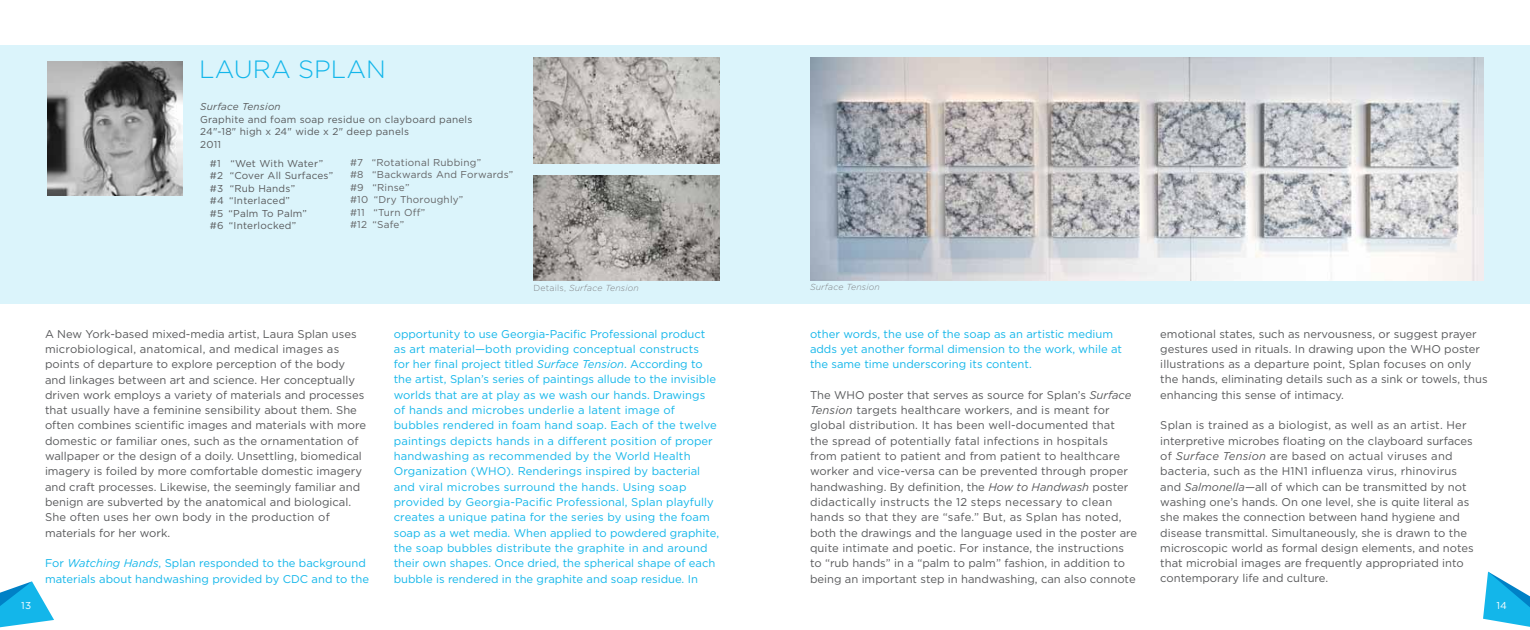
<style>
.page{position:relative;width:1530px;height:630px;background:#fff}
.page>*{position:absolute;margin:0;border:0;box-sizing:border-box;transform-origin:0 0}
.t1{font:300 25px "Gotham";color:#13b6ea}
.t2{font:11.25px/15.2px "Gotham";color:#58595b}
.t3{font:11.25px/15.2px "Gotham";color:#13b6ea}
.t4{font:10px/12.5px "Gotham";letter-spacing:.02em;color:#58595b}
.t5{font:10px/12.5px "Gotham";letter-spacing:.02em;color:#636466}
.t6{font:italic 10px "Gotham";letter-spacing:.02em;color:#58595b}
.t7{font:10px "Gotham";color:#fff}
.t8{font:italic 300 8.75px "Gotham";letter-spacing:.02em;color:#808285}
.s1{font-style:normal}
.s2{font-style:italic}
</style>
<div class="page">
<svg style="left:1483px;top:572px;width:47px;height:55px"></svg>
<svg style="left:0;top:581px;width:54px;height:46px"></svg>
<div style="left:0;top:45px;width:1530px;height:259px;background:#dbf4fb"></div>
<img style="left:810px;top:58px;width:673px;height:223px">
<img style="left:533px;top:58px;width:187px;height:105px">
<img style="left:533px;top:175px;width:187px;height:106px">
<img style="left:48px;top:62px;width:135px;height:133px">
<h1 class="t1" style="left:199px;top:56px;width:188px">LAURA SPLAN</h1>
<p class="t6" style="left:200px;top:101px;width:82px">Surface Tension</p>
<p class="t4" style="left:200px;top:113px;width:274px">Graphite and foam soap residue on clayboard panels<br>24"-18" high x 24" wide x 2" deep panels<br>2011</p>
<p class="t4" style="left:210px;top:157px;width:125px">#1 “Wet With Water” #2 “Cover All Surfaces” #3 “Rub Hands”<br>#4 “Interlaced”<br>#5 “Palm To Palm”<br>#6 “Interlocked”</p>
<p class="t5" style="left:350px;top:156px;width:165px">#7 “Rotational Rubbing”<br>#8 “Backwards And Forwards” #9 “Rinse”<br>#10 “Dry Thoroughly”<br>#11 “Turn Off”<br>#12 “Safe”</p>
<p class="t8" style="left:533px;top:283px;width:107px"><span class="s1">Details,</span> Surface Tension</p>
<p class="t8" style="left:810px;top:283px;width:71px">Surface Tension</p>
<p class="t2" style="left:45px;top:326px;width:323px">A New York-based mixed-media artist, Laura Splan uses microbiological, anatomical, and medical images as points of departure to explore perception of the body and linkages between art and science. Her conceptually driven work employs a variety of materials and processes that usually have a feminine sensibility about them. She often combines scientific images and materials with more domestic or familiar ones, such as the ornamentation of wallpaper or the design of a doily. Unsettling, biomedical imagery is foiled by more comfortable domestic imagery and craft processes. Likewise, the seemingly familiar and benign are subverted by the anatomical and biological.<br>She often uses her own body in the production of materials for her work.</p>
<p class="t3" style="left:45px;top:555px;width:326px">For <span class="s2">Watching Hands</span>, Splan responded to the background materials about handwashing provided by CDC and to the</p>
<p class="t3" style="left:394px;top:326px;width:327px">opportunity to use Georgia-Pacific Professional product as art material—both providing conceptual constructs<br>for her final project titled <span class="s2">Surface Tension</span>. According to the artist, Splan’s series of paintings allude to the invisible worlds that are at play as we wash our hands. Drawings of hands and microbes underlie a latent image of bubbles rendered in foam hand soap. Each of the twelve paintings depicts hands in a different position of proper handwashing as recommended by the World Health Organization (WHO). Renderings inspired by bacterial and viral microbes surround the hands. Using soap provided by Georgia-Pacific Professional, Splan playfully creates a unique patina for the series by using the foam soap as a wet media. When applied to powdered graphite, the soap bubbles distribute the graphite in and around their own shapes. Once dried, the spherical shape of each bubble is rendered in the graphite and soap residue. In</p>
<p class="t3" style="left:810px;top:326px;width:314px">other words, the use of the soap as an artistic medium adds yet another formal dimension to the work, while at the same time underscoring its content.</p>
<p class="t2" style="left:810px;top:387px;width:329px">The WHO poster that serves as source for Splan’s <span class="s2">Surface Tension</span> targets healthcare workers, and is meant for global distribution. It has been well-documented that<br>the spread of potentially fatal infections in hospitals from patient to patient and from patient to healthcare worker and vice-versa can be prevented through proper handwashing. By definition, the <span class="s2">How to Handwash</span> poster didactically instructs the 12 steps necessary to clean hands so that they are “safe.” But, as Splan has noted, both the drawings and the language used in the poster are quite intimate and poetic. For instance, the instructions to “rub hands” in a “palm to palm” fashion, in addition to being an important step in handwashing, can also connote</p>
<p class="t2" style="left:1160px;top:326px;width:329px">emotional states, such as nervousness, or suggest prayer gestures used in rituals. In drawing upon the WHO poster illustrations as a departure point, Splan focuses on only the hands, eliminating details such as a sink or towels, thus enhancing this sense of intimacy.</p>
<p class="t2" style="left:1160px;top:418px;width:315px">Splan is trained as a biologist, as well as an artist. Her interpretive microbes floating on the clayboard surfaces of <span class="s2">Surface Tension</span> are based on actual viruses and bacteria, such as the H1N1 influenza virus, rhinovirus and <span class="s2">Salmonella</span>—all of which can be transmitted by not washing one’s hands. On one level, she is quite literal as she makes the connection between hand hygiene and disease transmittal. Simultaneously, she is drawn to the microscopic world as formal design elements, and notes that microbial images are frequently appropriated into contemporary life and culture.</p>
<p class="t7" style="left:21px;top:600px;width:11px">13</p>
<p class="t7" style="left:1497px;top:600px;width:12px">14</p>
</div>
